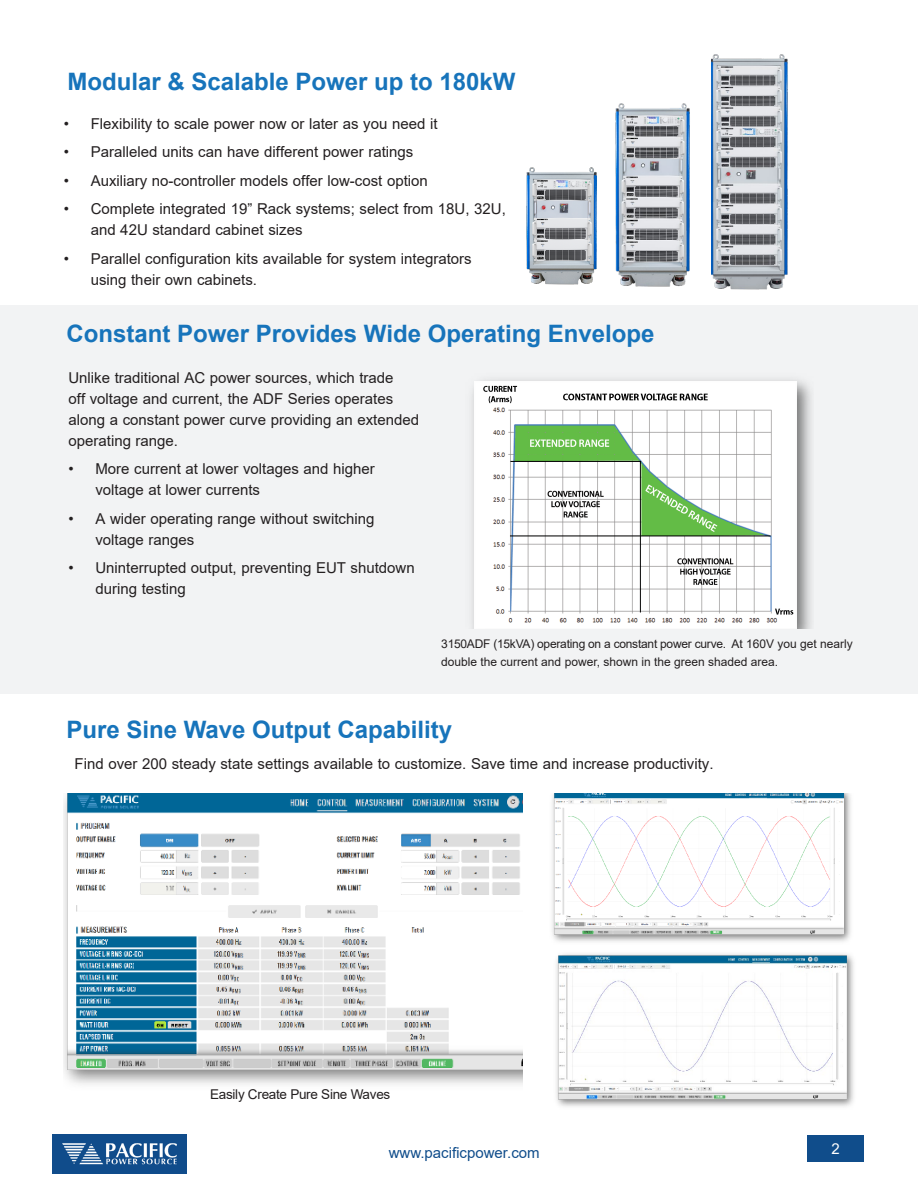
<style>
.page{position:relative;width:918px;height:1188px;background:#fff}
.page>*{position:absolute;margin:0;border:0;box-sizing:border-box;transform-origin:0 0}
.Subhead1{font:700 24px "Arial";color:#1774bb}
.t1{font:15px/21px "Arial";color:#231f20}
.t2{font:15px "Arial";color:#104d8b}
.t3{font:15px "Arial";color:#fff}
.Charts{font:13.5px "Arial";letter-spacing:-.02em;color:#231f20}
.Charts-2{font:12px/18px "Arial";color:#231f20}
</style>
<div class="page">
<div style="left:0;top:305px;width:917px;height:389px;background:#f2f3f4"></div>
<div style="left:807px;top:1136px;width:57px;height:26px;background:#104d8b"></div>
<img style="left:53px;top:1134px;width:134px;height:40px">
<img style="left:526px;top:167px;width:71px;height:118px">
<img style="left:615px;top:103px;width:75px;height:184px">
<img style="left:712px;top:54px;width:76px;height:236px">
<img style="left:64px;top:793px;width:459px;height:292px">
<img style="left:471px;top:379px;width:341px;height:250px">
<img style="left:474px;top:382px;width:323px;height:247px">
<img style="left:552px;top:793px;width:299px;height:149px">
<img style="left:556px;top:954px;width:298px;height:153px">
<p class="Subhead1" style="left:68px;top:65px;width:450px">Modular &amp; Scalable Power up to 180kW</p>
<p class="t1" style="left:64px;top:113px;width:375px">• Flexibility to scale power now or later as you need it</p>
<p class="t1" style="left:64px;top:141px;width:351px">• Paralleled units can have different power ratings</p>
<p class="t1" style="left:64px;top:170px;width:366px">• Auxiliary no-controller models offer low-cost option</p>
<p class="t1" style="left:91px;top:198px;width:417px;text-indent:-27px">• Complete integrated 19” Rack systems; select from 18U, 32U, and 42U standard cabinet sizes</p>
<p class="t1" style="left:91px;top:248px;width:382px;text-indent:-27px">• Parallel configuration kits available for system integrators using their own cabinets.</p>
<p class="Subhead1" style="left:66px;top:317px;width:590px">Constant Power Provides Wide Operating Envelope</p>
<p class="t1" style="left:68px;top:367px;width:352px">Unlike traditional AC power sources, which trade<br>off voltage and current, the ADF Series operates along a constant power curve providing an extended operating range.</p>
<p class="t1" style="left:95px;top:458px;width:281px;text-indent:-27px">• More current at lower voltages and higher voltage at lower currents</p>
<p class="t1" style="left:95px;top:508px;width:280px;text-indent:-27px">• A wider operating range without switching voltage ranges</p>
<p class="t1" style="left:95px;top:557px;width:321px;text-indent:-27px">• Uninterrupted output, preventing EUT shutdown during testing</p>
<p class="Charts-2" style="left:441px;top:634px;width:413px">3150ADF (15kVA) operating on a constant power curve. At 160V you get nearly double the current and power, shown in the green shaded area.</p>
<p class="Subhead1" style="left:66px;top:713px;width:387px">Pure Sine Wave Output Capability</p>
<p class="t1" style="left:75px;top:753px;width:641px">Find over 200 steady state settings available to customize. Save time and increase productivity.</p>
<p class="Charts" style="left:210px;top:1085px;width:182px">Easily Create Pure Sine Waves</p>
<p class="t2" style="left:389px;top:1143px;width:152px">www.pacificpower.com</p>
<p class="t3" style="left:831px;top:1138px;width:10px">2</p>
</div>
